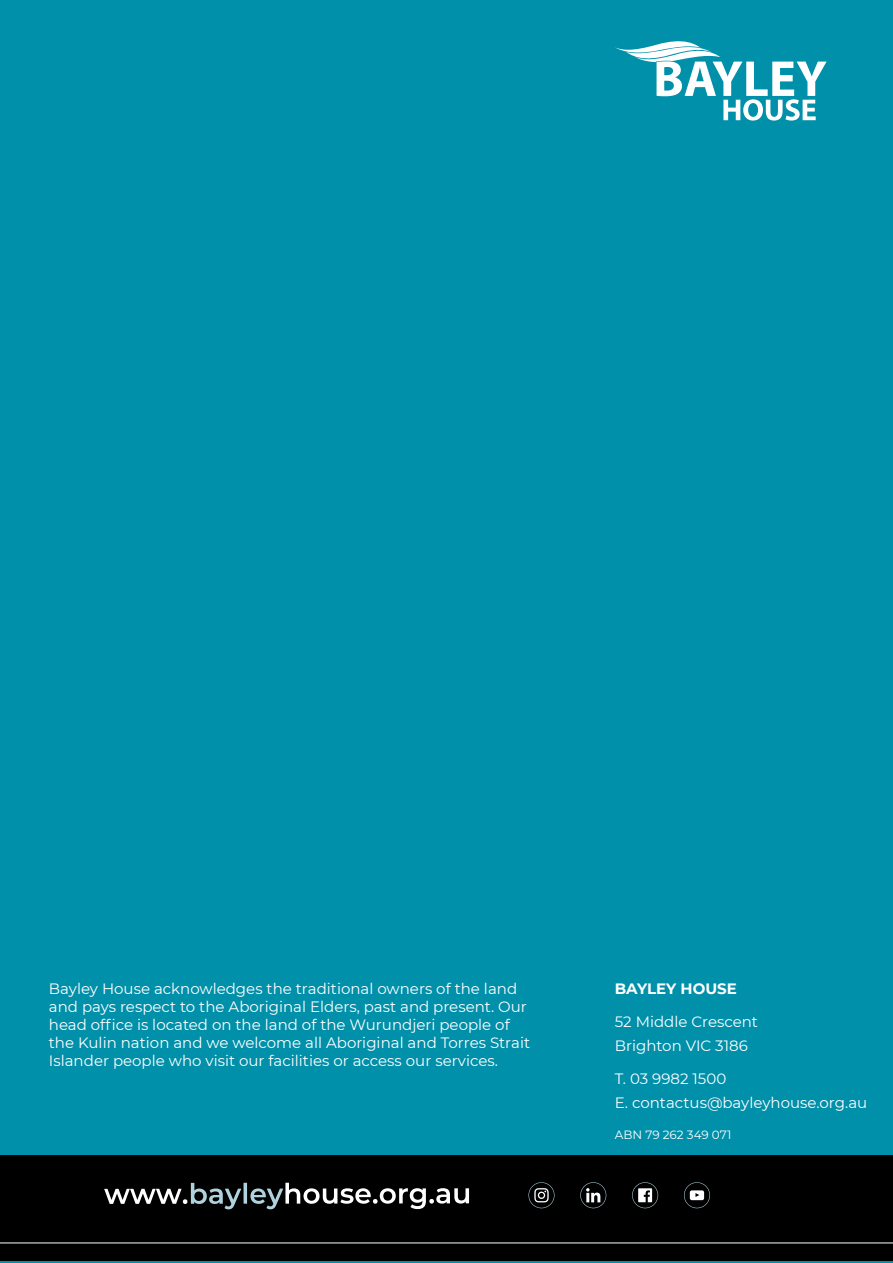
<style>
.page{position:relative;width:893px;height:1263px;background:#0090aa}
.page>*{position:absolute;margin:0;border:0;box-sizing:border-box;transform-origin:0 0}
.t1{font:15px/18px "Montserrat";color:#fff}
.t2{font:700 15px "Montserrat";color:#fff}
.t3{font:12px "Montserrat";color:#fff}
</style>
<div class="page">
<svg style="left:615px;top:41px;width:211px;height:80px"></svg>
<div style="left:0;top:1156px;width:893px;height:104px;background:#000"></div>
<svg style="left:0;top:1182px;width:893px;height:61px"></svg>
<svg style="left:104px;top:1183px;width:137px;height:26px"></svg>
<hr style="left:244px;top:1183px;width:3px;height:21px;background:#b0d2de">
<svg style="left:250px;top:1183px;width:219px;height:26px"></svg>
<svg style="left:684px;top:1182px;width:26px;height:26px"></svg>
<svg style="left:580px;top:1182px;width:26px;height:26px"></svg>
<svg style="left:528px;top:1182px;width:26px;height:26px"></svg>
<svg style="left:632px;top:1182px;width:26px;height:26px"></svg>
<p class="t1" style="left:49px;top:979px;width:483px">Bayley House acknowledges the traditional owners of the land and pays respect to the Aboriginal Elders, past and present. Our head office is located on the land of the Wurundjeri people of the Kulin nation and we welcome all Aboriginal and Torres Strait Islander people who visit our facilities or access our services.</p>
<p class="t2" style="left:615px;top:977px;width:123px">BAYLEY HOUSE</p>
<p class="t1" style="left:615px;top:1009px;width:145px;line-height:24px">52 Middle Crescent<br>Brighton VIC 3186</p>
<p class="t1" style="left:615px;top:1066px;width:254px;line-height:24px">T. 03 9982 1500<br>E. contactus@bayleyhouse.org.au</p>
<p class="t3" style="left:615px;top:1126px;width:118px">ABN 79 262 349 071</p>
</div>
